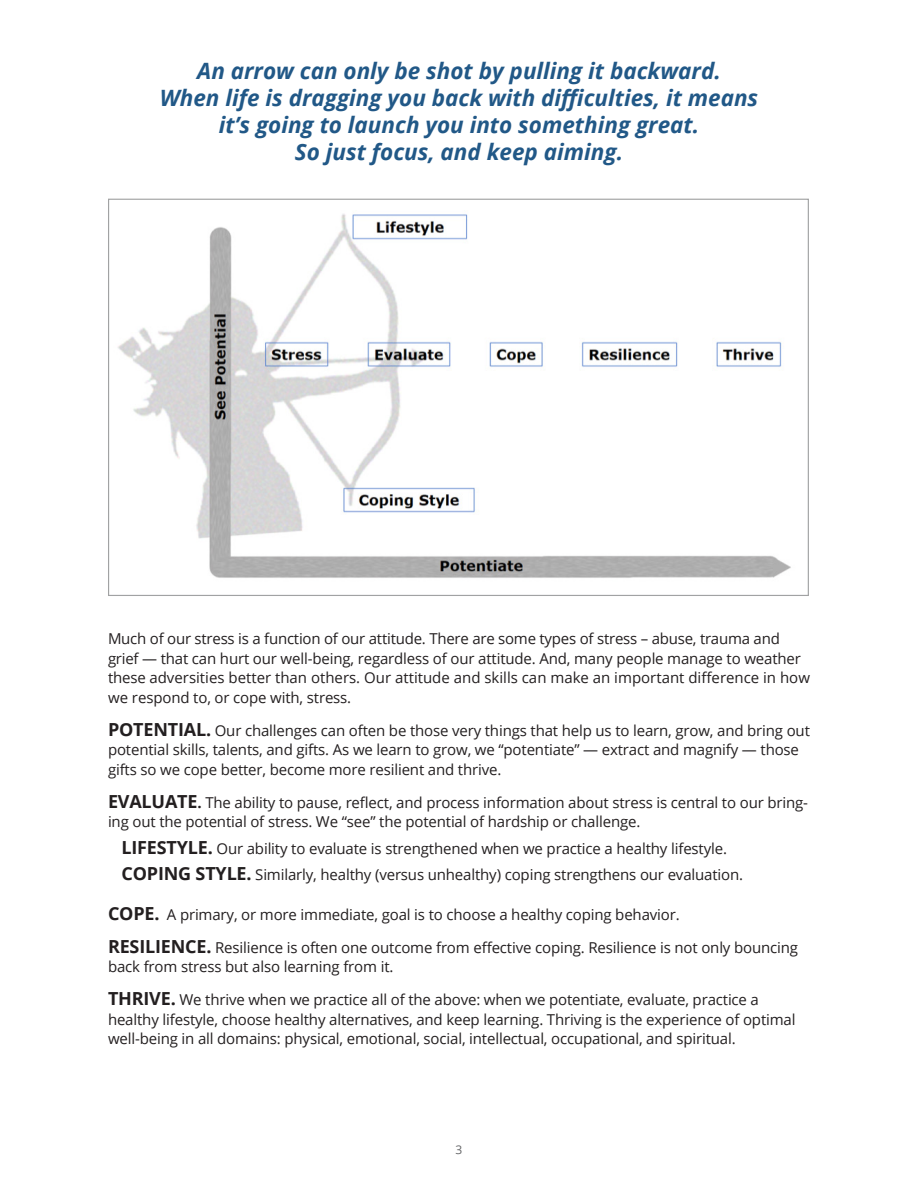
<style>
.page{position:relative;width:918px;height:1188px;background:#fff}
.page>*{position:absolute;margin:0;border:0;box-sizing:border-box;transform-origin:0 0}
.t1{font:italic 700 22.5px/27px "Open Sans";color:#215887;text-align:center}
.body{font:15px/19.5px "Open Sans";letter-spacing:-.01em;color:#231f20}
.t2{font:12px "Open Sans";color:#636466}
.s1{font-weight:700;font-size:18px}
.s2{font-weight:700}
</style>
<div class="page">
<img style="left:118px;top:214px;width:673px;height:364px">
<p class="t1" style="left:197px;top:57px;width:525px">An arrow can only be shot by pulling it backward.</p>
<p class="t1" style="left:160px;top:84px;width:600px">When life is dragging you back with difficulties, it means it’s going to launch you into something great.</p>
<p class="t1" style="left:295px;top:138px;width:330px">So just focus, and keep aiming.</p>
<p class="body" style="left:108px;top:629px;width:704px">Much of our stress is a function of our attitude. There are some types of stress – abuse, trauma and grief — that can hurt our well-being, regardless of our attitude. And, many people manage to weather these adversities better than others. Our attitude and skills can make an important difference in how we respond to, or cope with, stress.</p>
<p class="body" style="left:108px;top:720px;width:703px"><span class="s1">POTENTIAL.</span> Our challenges can often be those very things that help us to learn, grow, and bring out potential skills, talents, and gifts. As we learn to grow, we “potentiate” — extract and magnify — those gifts so we cope better, become more resilient and thrive.</p>
<p class="body" style="left:108px;top:792px;width:702px"><span class="s1">EVALUATE</span><span class="s2">.</span> The ability to pause, reflect, and process information about stress is central to our bring&shy;ing out the potential of stress. We “see” the potential of hardship or challenge.</p>
<p class="body" style="left:122px;top:838px;width:607px"><span class="s1">LIFESTYLE.</span> Our ability to evaluate is strengthened when we practice a healthy lifestyle.</p>
<p class="body" style="left:122px;top:864px;width:623px"><span class="s1">COPING STYLE.</span> Similarly, healthy (versus unhealthy) coping strengthens our evaluation.</p>
<p class="body" style="left:108px;top:904px;width:573px"><span class="s1">COPE.</span> A primary, or more immediate, goal is to choose a healthy coping behavior.</p>
<p class="body" style="left:108px;top:937px;width:692px"><span class="s1">RESILIENCE.</span> Resilience is often one outcome from effective coping. Resilience is not only bouncing back from stress but also learning from it.</p>
<p class="body" style="left:108px;top:990px;width:689px"><span class="s1">THRIVE.</span> We thrive when we practice all of the above: when we potentiate, evaluate, practice a healthy lifestyle, choose healthy alternatives, and keep learning. Thriving is the experience of optimal well-being in all domains: physical, emotional, social, intellectual, occupational, and spiritual.</p>
<p class="t2" style="left:456px;top:1142px;width:8px">3</p>
</div>
